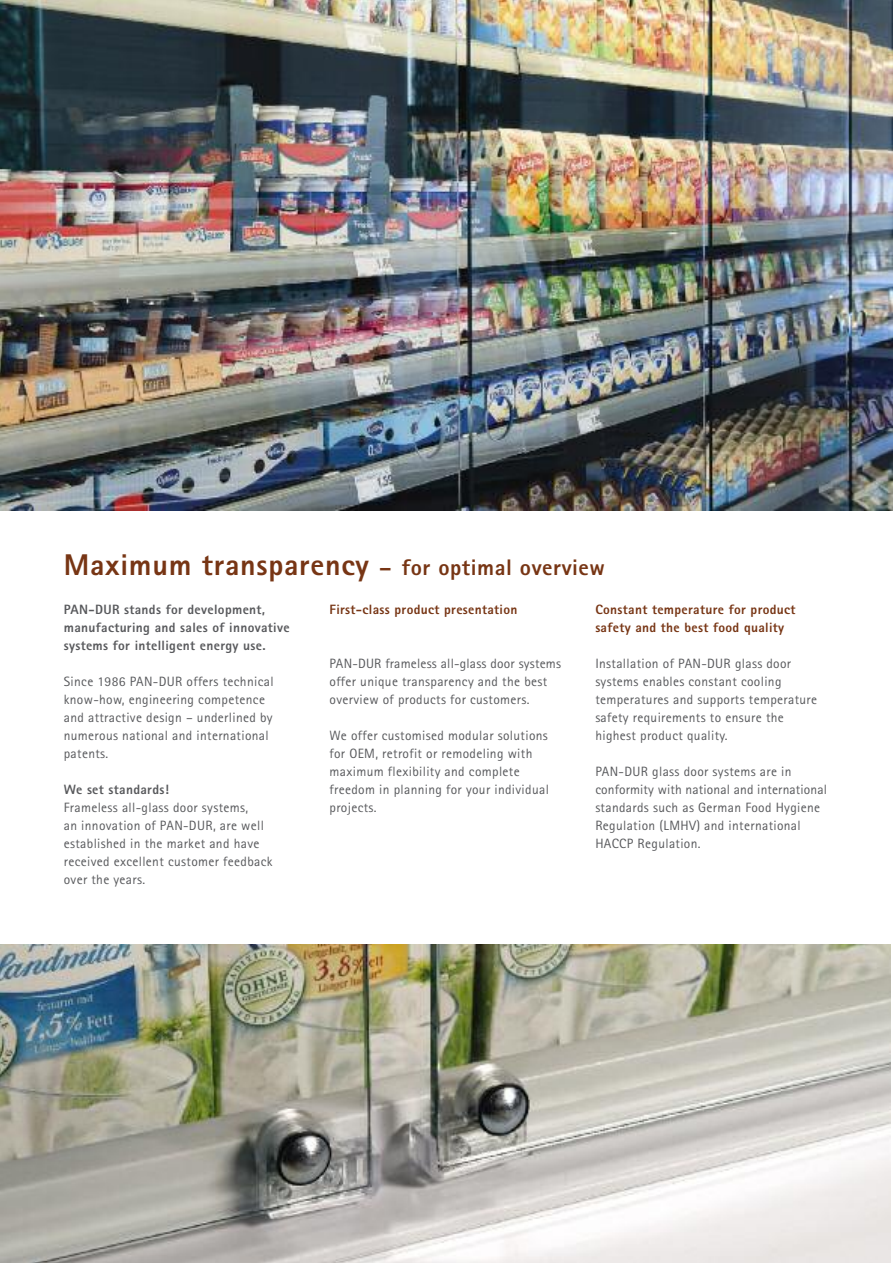
<style>
.page{position:relative;width:893px;height:1263px;background:#fff}
.page>*{position:absolute;margin:0;border:0;box-sizing:border-box;transform-origin:0 0}
.t1{font:800 30px "Rotis Sans Serif";letter-spacing:.025em;color:#773514}
.t2{font:13.5px/18px "Rotis Sans Serif";letter-spacing:.025em;color:#58595c}
.t3{font:800 13.5px/18px "Rotis Sans Serif";letter-spacing:.025em;color:#58595c}
.t4{font:800 13.5px/18px "Rotis Sans Serif";letter-spacing:.025em;color:#773514}
.s1{font-size:22.5px}
</style>
<div class="page">
<img style="left:0;top:0;width:893px;height:510px">
<img style="left:0;top:944px;width:891px;height:319px">
<h1 class="t1" style="left:64px;top:547px;width:543px">Maximum transparency <span class="s1">– for optimal overview</span></h1>
<p class="t3" style="left:64px;top:600px;width:227px">PAN-DUR stands for development, manufacturing and sales of innovative systems for intelligent energy use.</p>
<p class="t2" style="left:64px;top:672px;width:211px">Since 1986 PAN-DUR offers technical know-how, engineering competence and attractive design – underlined by numerous national and international patents.</p>
<p class="t3" style="left:64px;top:780px;width:107px">We set standards!</p>
<p class="t2" style="left:64px;top:798px;width:210px">Frameless all-glass door systems,<br>an innovation of PAN-DUR, are well established in the market and have received excellent customer feedback over the years.</p>
<p class="t4" style="left:595px;top:600px;width:202px">Constant temperature for product safety and the best food quality</p>
<p class="t2" style="left:595px;top:654px;width:223px">Installation of PAN-DUR glass door systems enables constant cooling temperatures and supports temperature safety requirements to ensure the highest product quality.</p>
<p class="t2" style="left:595px;top:762px;width:233px">PAN-DUR glass door systems are in conformity with national and international standards such as German Food Hygiene Regulation (LMHV) and international HACCP Regulation.</p>
<p class="t4" style="left:330px;top:600px;width:189px">First-class product presentation</p>
<p class="t2" style="left:330px;top:654px;width:233px">PAN-DUR frameless all-glass door systems offer unique transparency and the best overview of products for customers.</p>
<p class="t2" style="left:330px;top:726px;width:221px">We offer customised modular solutions for OEM, retrofit or remodeling with maximum flexibility and complete freedom in planning for your individual projects.</p>
</div>
